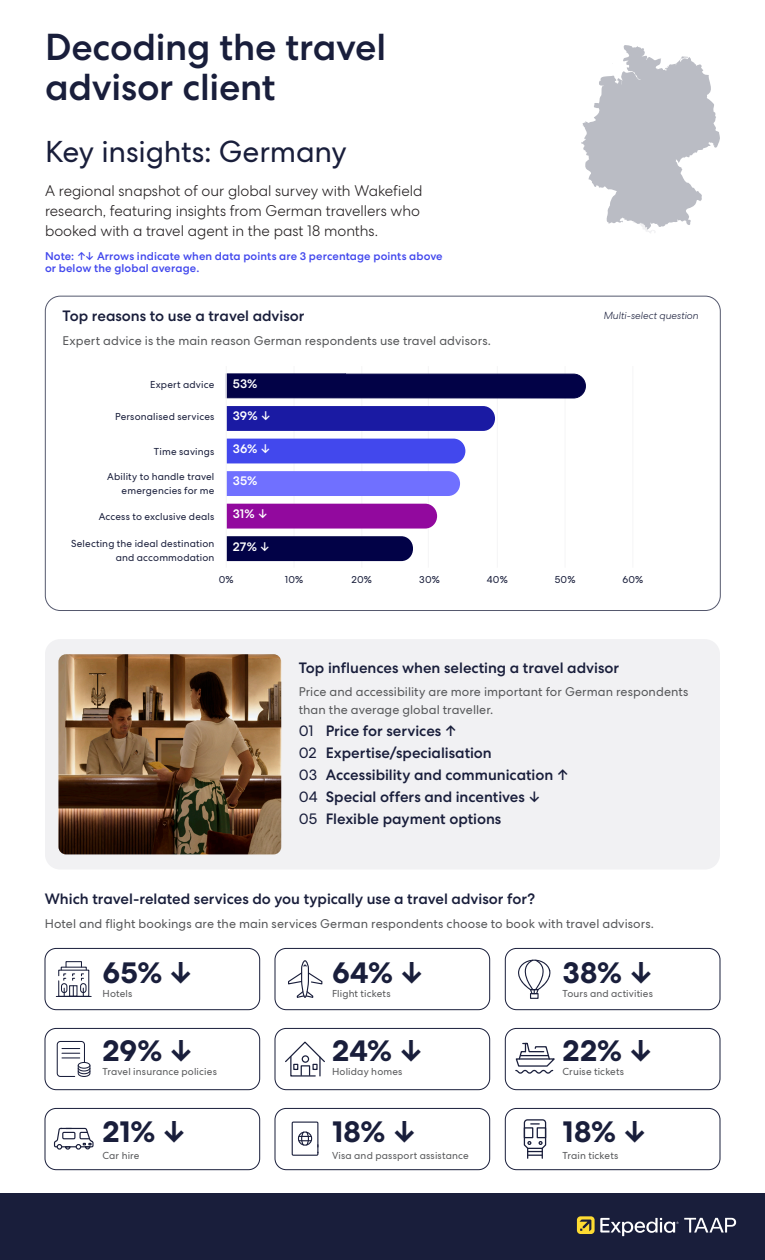
<style>
.page{position:relative;width:765px;height:1260px;background:#fff}
.page>*{position:absolute;margin:0;border:0;box-sizing:border-box;transform-origin:0 0}
.t1{font:500 37.5px/40px "Centra No 2";letter-spacing:-.005em;color:#191e3b}
.t2{font:700 30px "Centra No 2";letter-spacing:.01em;color:#191e3b}
.t3{font:30px "Centra No 2";letter-spacing:-.01em;color:#191e3b}
.P1_Grey_H2{font:500 15px "Centra No 2";color:#191e3b}
.P1{font:300 15px/20px "Centra No 2";letter-spacing:-.005em;color:#231f20}
.t4{font:12.5px/17.5px "Centra No 2";letter-spacing:.005em;color:#57585a}
.t5{font:500 12.5px "Centra No 2";letter-spacing:.01em;color:#fff}
.P1_Note{font:500 11.25px/12.5px "Centra No 2";letter-spacing:.01em;color:#4248ed}
.p1_Graph_text_RR{font:10px/13.8px "Centra No 2";letter-spacing:.015em;color:#191e3b;text-align:right}
.Body_8{font:10px "Centra No 2";letter-spacing:.015em;color:#57585a}
.t6{font:italic 300 10px "Centra No 2";letter-spacing:.005em;color:#191e3b}
.s1{font-weight:400}
</style>
<div class="page">
<div style="left:0;top:1193px;width:765px;height:67px;background:#191e3b"></div>
<svg style="left:600px;top:1218px;width:136px;height:18px"></svg>
<svg style="left:577px;top:1216px;width:18px;height:18px"></svg>
<svg style="left:580px;top:1220px;width:11px;height:11px"></svg>
<svg style="left:581px;top:45px;width:139px;height:188px"></svg>
<hr style="left:633px;top:366px;width:1px;height:202px;background:#f5f5f6">
<hr style="left:565px;top:366px;width:1px;height:202px;background:#f5f5f6">
<hr style="left:497px;top:366px;width:1px;height:202px;background:#f5f5f6">
<hr style="left:361px;top:366px;width:1px;height:202px;background:#f5f5f6">
<hr style="left:294px;top:366px;width:1px;height:202px;background:#f5f5f6">
<hr style="left:428px;top:366px;width:1px;height:202px;background:#f5f5f6">
<div style="left:227px;top:536px;width:186px;height:25px;background:#020247"></div>
<div style="left:227px;top:504px;width:210px;height:25px;background:#92099e"></div>
<div style="left:227px;top:471px;width:233px;height:25px;background:#7070ff"></div>
<div style="left:227px;top:439px;width:238px;height:24px;background:#4248ed"></div>
<svg style="left:227px;top:406px;width:268px;height:25px;background:#1d1da4"></svg>
<svg style="left:227px;top:373px;width:359px;height:26px;background:#0f0f50"></svg>
<div style="left:45px;top:639px;width:675px;height:231px;background:#f1f1f3;border-radius:15px"></div>
<div style="left:45px;top:1028px;width:215px;height:62px;border:1px solid #191e3b;border-radius:11px"></div>
<div style="left:45px;top:1108px;width:215px;height:62px;border:1px solid #191e3b;border-radius:11px"></div>
<div style="left:275px;top:1028px;width:215px;height:62px;border:1px solid #191e3b;border-radius:11px"></div>
<div style="left:275px;top:1108px;width:215px;height:62px;border:1px solid #191e3b;border-radius:11px"></div>
<div style="left:505px;top:1028px;width:215px;height:62px;border:1px solid #191e3b;border-radius:11px"></div>
<div style="left:505px;top:1108px;width:215px;height:62px;border:1px solid #191e3b;border-radius:11px"></div>
<div style="left:45px;top:948px;width:215px;height:62px;border:1px solid #191e3b;border-radius:11px"></div>
<div style="left:275px;top:948px;width:215px;height:62px;border:1px solid #191e3b;border-radius:11px"></div>
<div style="left:505px;top:948px;width:215px;height:62px;border:1px solid #191e3b;border-radius:11px"></div>
<svg style="left:518px;top:959px;width:33px;height:40px"></svg>
<hr style="left:56px;top:996px;width:35px;height:1px;background:#191e3b">
<svg style="left:58px;top:969px;width:32px;height:27px"></svg>
<div style="left:66px;top:961px;width:16px;height:6px;border:1px solid #191e3b"></div>
<svg style="left:288px;top:960px;width:35px;height:38px"></svg>
<div style="left:292px;top:1122px;width:26px;height:34px;border:1px solid #191e3b"></div>
<div style="left:298px;top:1131px;width:14px;height:15px;border:1px solid #191e3b;border-radius:50%"></div>
<svg style="left:299px;top:1131px;width:12px;height:15px"></svg>
<svg style="left:515px;top:1042px;width:40px;height:32px"></svg>
<svg style="left:285px;top:1041px;width:40px;height:36px"></svg>
<svg style="left:523px;top:1119px;width:24px;height:39px"></svg>
<div style="left:524px;top:1127px;width:9px;height:11px;border:1px solid #191e3b"></div>
<div style="left:537px;top:1127px;width:9px;height:11px;border:1px solid #191e3b"></div>
<svg style="left:54px;top:1127px;width:40px;height:23px"></svg>
<svg style="left:56px;top:1041px;width:35px;height:36px"></svg>
<hr style="left:226px;top:366px;width:1px;height:202px;background:#f5f5f6">
<img style="left:58px;top:654px;width:223px;height:200px">
<p class="t1" style="left:45px;top:27px;width:343px">Decoding the travel advisor client</p>
<p class="t3" style="left:45px;top:134px;width:303px">Key insights: Germany</p>
<p class="P1" style="left:45px;top:181px;width:379px">A regional snapshot of our global survey with Wakefield research, featuring insights from German travellers who booked with a travel agent in the past 18 months.</p>
<p class="P1_Note" style="left:45px;top:250px;width:399px">Note: ↑↓ Arrows indicate when data points are 3 percentage points above or below the global average.</p>
<p class="P1_Grey_H2" style="left:63px;top:307px;width:244px">Top reasons to use a travel advisor</p>
<p class="t4" style="left:63px;top:331px;width:430px">Expert advice is the main reason German respondents use travel advisors.</p>
<p class="p1_Graph_text_RR" style="left:150px;top:378px;width:66px">Expert advice</p>
<p class="t5" style="left:233px;top:376px;width:26px">53%</p>
<p class="p1_Graph_text_RR" style="left:115px;top:410px;width:101px">Personalised services</p>
<p class="p1_Graph_text_RR" style="left:154px;top:445px;width:62px">Time savings</p>
<p class="p1_Graph_text_RR" style="left:107px;top:470px;width:109px">Ability to handle travel emergencies for me</p>
<p class="p1_Graph_text_RR" style="left:99px;top:510px;width:117px">Access to exclusive deals</p>
<p class="p1_Graph_text_RR" style="left:71px;top:537px;width:145px">Selecting the ideal destination and accommodation</p>
<p class="t5" style="left:233px;top:409px;width:39px">39% ↓</p>
<p class="t5" style="left:233px;top:441px;width:39px">36% ↓</p>
<p class="t5" style="left:233px;top:474px;width:26px">35%</p>
<p class="t5" style="left:233px;top:506px;width:36px">31% ↓</p>
<p class="t5" style="left:233px;top:539px;width:39px">27% ↓</p>
<p class="t6" style="left:604px;top:310px;width:97px">Multi-select question</p>
<p class="p1_Graph_text_RR" style="left:219px;top:573px;width:16px">0%</p>
<p class="p1_Graph_text_RR" style="left:285px;top:573px;width:20px">10%</p>
<p class="p1_Graph_text_RR" style="left:352px;top:573px;width:22px">20%</p>
<p class="p1_Graph_text_RR" style="left:419px;top:573px;width:22px">30%</p>
<p class="p1_Graph_text_RR" style="left:487px;top:573px;width:23px">40%</p>
<p class="p1_Graph_text_RR" style="left:555px;top:573px;width:22px">50%</p>
<p class="p1_Graph_text_RR" style="left:622px;top:573px;width:22px">60%</p>
<p class="P1_Grey_H2" style="left:299px;top:659px;width:322px">Top influences when selecting a travel advisor</p>
<p class="t4" style="left:299px;top:683px;width:391px">Price and accessibility are more important for German respondents than the average global traveller.</p>
<p class="P1_Grey_H2" style="left:299px;top:722px;width:160px"><span class="s1">01</span> Price for services ↑</p>
<p class="P1_Grey_H2" style="left:299px;top:744px;width:195px"><span class="s1">02</span> Expertise/specialisation</p>
<p class="P1_Grey_H2" style="left:299px;top:766px;width:272px"><span class="s1">03</span> Accessibility and communication ↑</p>
<p class="P1_Grey_H2" style="left:299px;top:788px;width:243px"><span class="s1">04</span> Special offers and incentives ↓</p>
<p class="P1_Grey_H2" style="left:299px;top:810px;width:204px"><span class="s1">05</span> Flexible payment options</p>
<p class="P1_Grey_H2" style="left:45px;top:891px;width:492px">Which travel-related services do you typically use a travel advisor for?</p>
<p class="t4" style="left:45px;top:915px;width:611px">Hotel and flight bookings are the main services German respondents choose to book with travel advisors.</p>
<p class="t2" style="left:102px;top:954px;width:92px">65% ↓</p>
<p class="t2" style="left:332px;top:954px;width:93px">64% ↓</p>
<p class="Body_8" style="left:102px;top:987px;width:31px">Hotels</p>
<p class="Body_8" style="left:332px;top:987px;width:60px">Flight tickets</p>
<p class="t2" style="left:562px;top:954px;width:92px">38% ↓</p>
<p class="Body_8" style="left:562px;top:987px;width:92px">Tours and activities</p>
<p class="t2" style="left:102px;top:1033px;width:92px">29% ↓</p>
<p class="t2" style="left:332px;top:1033px;width:93px">24% ↓</p>
<p class="t2" style="left:562px;top:1033px;width:92px">22% ↓</p>
<p class="Body_8" style="left:102px;top:1066px;width:116px">Travel insurance policies</p>
<p class="Body_8" style="left:332px;top:1066px;width:72px">Holiday homes</p>
<p class="Body_8" style="left:562px;top:1066px;width:63px">Cruise tickets</p>
<p class="t2" style="left:102px;top:1114px;width:85px">21% ↓</p>
<p class="t2" style="left:332px;top:1114px;width:86px">18% ↓</p>
<p class="t2" style="left:562px;top:1114px;width:86px">18% ↓</p>
<p class="Body_8" style="left:102px;top:1150px;width:39px">Car hire</p>
<p class="Body_8" style="left:332px;top:1150px;width:138px">Visa and passport assistance</p>
<p class="Body_8" style="left:562px;top:1150px;width:57px">Train tickets</p>
</div>
